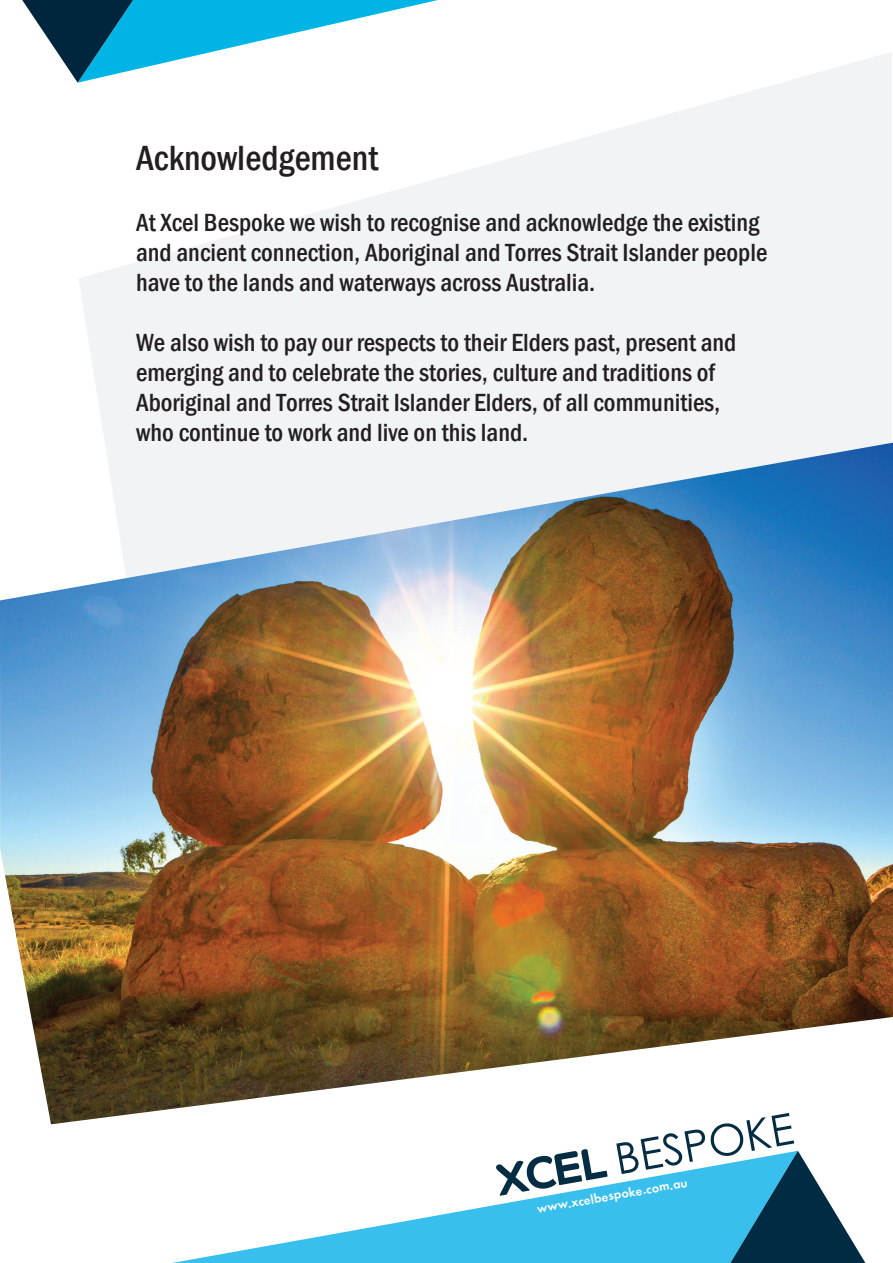
<style>
.page{position:relative;width:893px;height:1263px;background:#fff}
.page>*{position:absolute;margin:0;border:0;box-sizing:border-box;transform-origin:0 0}
.t1{font:500 condensed 36px "Franklin Gothic";color:#231f20}
.t2{font:500 condensed 25.5px/30px "Franklin Gothic";color:#231f20}
.t3{font:600 13.2px "Futura PT";color:#fff}
</style>
<div class="page">
<svg style="left:79px;top:52px;width:813px;height:391px;fill:#f2f3f4"></svg>
<svg style="left:172px;top:1183px;width:444px;height:80px;fill:#3cc0ee"></svg>
<svg style="left:616px;top:1124px;width:249px;height:139px"></svg>
<svg style="left:496px;top:1149px;width:112px;height:47px"></svg>
<svg style="left:22px;top:0;width:416px;height:83px"></svg>
<img style="left:0;top:443px;width:893px;height:681px">
<h1 class="t1" style="left:136px;top:134px;width:244px">Acknowledgement</h1>
<p class="t2" style="left:136px;top:208px;width:633px">At Xcel Bespoke we wish to recognise and acknowledge the existing and ancient connection, Aboriginal and Torres Strait Islander people have to the lands and waterways across Australia.</p>
<p class="t2" style="left:136px;top:328px;width:602px">We also wish to pay our respects to their Elders past, present and emerging and to celebrate the stories, culture and traditions of Aboriginal and Torres Strait Islander Elders, of all communities, who continue to work and live on this land.</p>
<p class="t3" style="left:535px;top:1200px;width:154px;rotate:-10deg">www.xcelbespoke.com.au</p>
</div>
